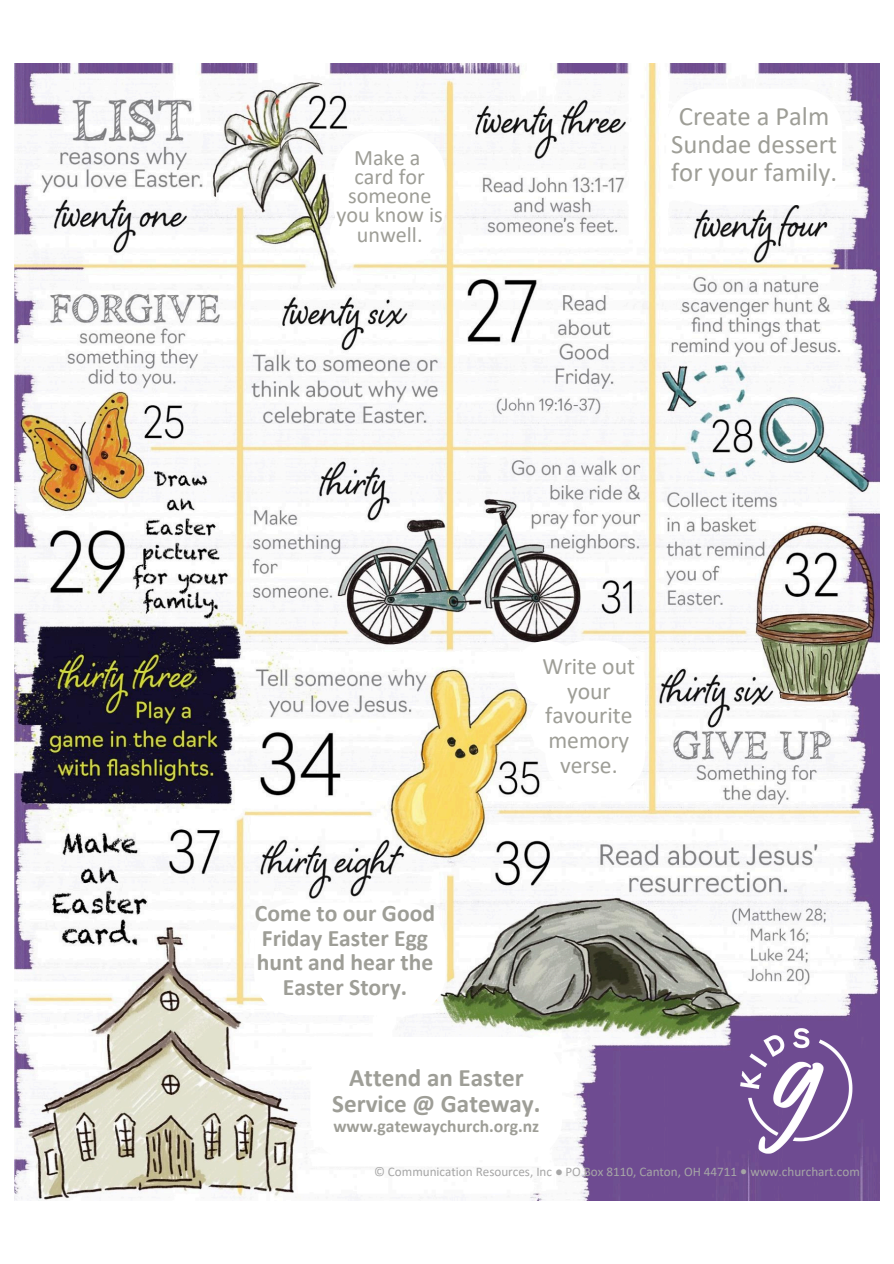
<style>
.page{position:relative;width:894px;height:1264px;background:#fff}
.page>*{position:absolute;margin:0;border:0;box-sizing:border-box;transform-origin:0 0}
.t1{font:26.7px/28.2px "Calibri";color:#9e9e97}
.t2{font:700 25.05px/25.8px "Calibri";color:#9e9e97;text-align:center}
.t3{font:700 23.7px/24.8px "Calibri";color:#9e9e97;text-align:center}
.t4{font:23.7px/24.8px "Calibri";color:#9e9e97;text-align:center}
.t5{font:22.2px/19.2px "Calibri";color:#9e9e97;text-align:center}
.t6{font:700 17.7px "Calibri";color:#9e9e97}
.t7{font:13.2px "Calibri";color:#a6a6a6}
.t8{font:11.7px "Calibri";color:#a6a6a6}
</style>
<div class="page">
<img style="left:14px;top:63px;width:864px;height:1136px">
<svg style="left:329px;top:133px;width:116px;height:129px"></svg>
<svg style="left:665px;top:89px;width:177px;height:116px"></svg>
<svg style="left:514px;top:640px;width:131px;height:156px"></svg>
<svg style="left:254px;top:902px;width:191px;height:113px"></svg>
<svg style="left:310px;top:1036px;width:252px;height:124px"></svg>
<img style="left:725px;top:1015px;width:139px;height:144px">
<h3 class="t5" style="left:336px;top:150px;width:108px">Make a card for someone you know is unwell.</h3>
<h1 class="t1" style="left:671px;top:104px;width:167px">Create a Palm<br>Sundae dessert for your family.</h1>
<p class="t3" style="left:255px;top:902px;width:181px">Come to our Good<br>Friday Easter Egg hunt and hear the<br>Easter Story.</p>
<p class="t4" style="left:542px;top:655px;width:94px">Write out your favourite memory verse.</p>
<p class="t2" style="left:332px;top:1066px;width:210px">Attend an Easter<br>Service @ Gateway.</p>
<p class="t6" style="left:333px;top:1118px;width:207px">www.gatewaychurch.org.nz</p>
<h4 class="t7" style="left:374px;top:1165px;width:364px">© Communication Resources, Inc ● PO Box 8110, Canton, OH 44711</h4>
<p class="t8" style="left:740px;top:1166px;width:9px">●</p>
<h4 class="t7" style="left:750px;top:1165px;width:111px">www.churchart.com</h4>
</div>
